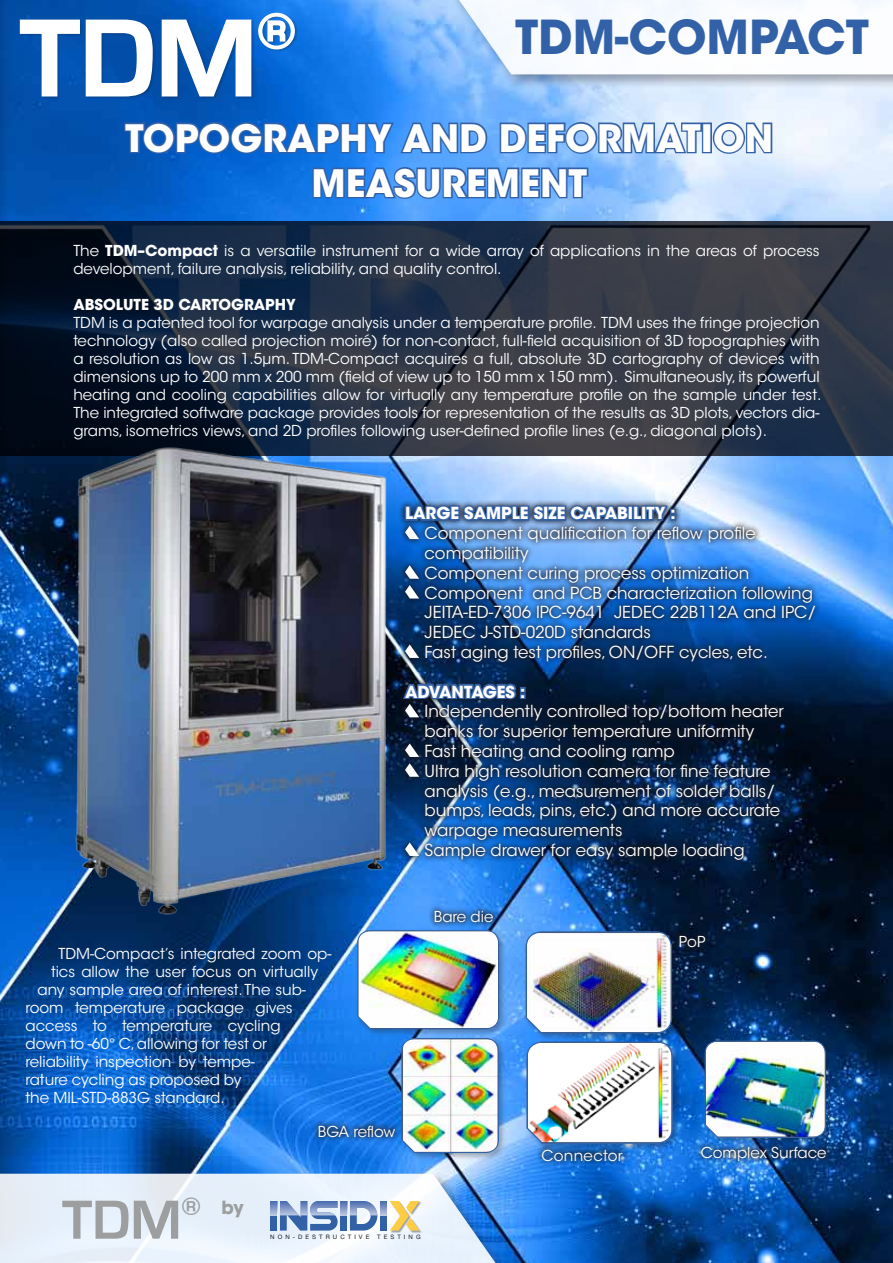
<style>
.page{position:relative;width:893px;height:1263px;background:#fff}
.page>*{position:absolute;margin:0;border:0;box-sizing:border-box;transform-origin:0 0}
.t1{font:700 57px "Eurostile";color:#9c9e9f}
.t2{font:700 46.5px "ITC Avant Garde Std";color:#3261a7}
.t3{font:700 37.5px/45px "ITC Avant Garde Std";color:#fff;text-align:center}
.t4{font:700 18px "ITC Avant Garde Std";color:#9c9e9f}
.t5{font:16.5px/19.8px "ITC Avant Garde Std";color:#fff}
.t6{font:700 16.5px "ITC Avant Garde Std";color:#fff}
.t7{font:15px/18px "ITC Avant Garde Std";color:#fff}
.t8{font:700 15px "ITC Avant Garde Std";color:#fff}
.t9{font:15px "ITC Avant Garde Std";letter-spacing:.02em;color:#fff}
.t10{font:6.15px "Helvetica Neue LT Std";letter-spacing:.5em;color:#1a171c}
.s1{font-weight:700}
.s2{font-family:"Eurostile";font-size:26.1px}
</style>
<div class="page">
<img style="left:0;top:0;width:893px;height:1263px">
<div style="left:702px;top:123px;width:10px;height:30px;border:3px solid #3261a7"></div>
<svg style="left:711px;top:120px;width:63px;height:35px;background:#9bb5d9"></svg>
<svg style="left:123px;top:109px;width:580px;height:92px;background:#4287d9"></svg>
<img style="left:418px;top:499px;width:403px;height:367px">
<svg style="left:418px;top:488px;width:258px;height:51px;background:#6a8ebd"></svg>
<svg style="left:418px;top:565px;width:1px;height:14px"></svg>
<svg style="left:418px;top:585px;width:1px;height:13px"></svg>
<svg style="left:418px;top:644px;width:1px;height:14px"></svg>
<svg style="left:418px;top:679px;width:108px;height:38px;background:#1c3b67"></svg>
<svg style="left:418px;top:743px;width:1px;height:14px"></svg>
<svg style="left:418px;top:763px;width:1px;height:14px"></svg>
<svg style="left:418px;top:842px;width:1px;height:14px"></svg>
<div style="left:432px;top:0;width:461px;height:89px;background:#1a171c;opacity:.4"></div>
<svg style="left:434px;top:0;width:459px;height:74px"></svg>
<div style="left:0;top:1171px;width:524px;height:92px;background:#1a171c;opacity:.4"></div>
<svg style="left:0;top:1174px;width:510px;height:89px;fill:#e7f1fc"></svg>
<div style="left:355px;top:928px;width:152px;height:109px;background:#1a171c;opacity:.3"></div>
<img style="left:357px;top:929px;width:143px;height:101px">
<div style="left:524px;top:929px;width:155px;height:112px;background:#1a171c;opacity:.3"></div>
<img style="left:525px;top:931px;width:148px;height:103px">
<div style="left:703px;top:1039px;width:131px;height:106px;background:#1a171c;opacity:.3"></div>
<img style="left:704px;top:1040px;width:122px;height:98px">
<div style="left:400px;top:1036px;width:107px;height:124px;background:#1a171c;opacity:.3"></div>
<img style="left:401px;top:1037px;width:98px;height:116px">
<div style="left:525px;top:1040px;width:155px;height:111px;background:#1a171c;opacity:.3"></div>
<img style="left:526px;top:1041px;width:147px;height:103px">
<div style="left:270px;top:1201px;width:7px;height:29px;background:#3261a7"></div>
<div style="left:340px;top:1201px;width:7px;height:29px;background:#3261a7"></div>
<div style="left:380px;top:1201px;width:7px;height:29px;background:#3261a7"></div>
<img style="left:389px;top:1200px;width:33px;height:33px">
<svg style="left:390px;top:1201px;width:29px;height:29px"></svg>
<svg style="left:270px;top:1201px;width:7px;height:14px"></svg>
<svg style="left:280px;top:1201px;width:58px;height:29px;background:#87a1cd"></svg>
<svg style="left:340px;top:1201px;width:7px;height:14px"></svg>
<svg style="left:350px;top:1201px;width:27px;height:29px"></svg>
<svg style="left:380px;top:1201px;width:7px;height:14px"></svg>
<div style="left:19px;top:12px;width:279px;height:88px;background:#1a171c;opacity:.25"></div>
<svg style="left:19px;top:12px;width:277px;height:86px"></svg>
<svg style="left:0;top:221px;width:893px;height:235px;background:#252f3f"></svg>
<img style="left:46px;top:442px;width:372px;height:491px">
<svg style="left:428px;top:904px;width:72px;height:25px;background:#3175c4"></svg>
<svg style="left:312px;top:1119px;width:89px;height:24px;background:#1a63bb"></svg>
<svg style="left:673px;top:929px;width:39px;height:24px"></svg>
<svg style="left:536px;top:1142px;width:93px;height:25px;background:#1f64b3"></svg>
<img style="left:695px;top:1140px;width:138px;height:27px">
<h2 class="t2" style="left:515px;top:6px;width:355px">TDM-COMPACT</h2>
<h3 class="t3" style="left:125px;top:115px;width:650px">TOPOGRAPHY AND DEFORMATION<br>MEASUREMENT</h3>
<p class="t7" style="left:73px;top:241px;width:748px">The <span class="s1">TDM–Compact</span> is a versatile instrument for a wide array of applications in the areas of process development, failure analysis, reliability, and quality control.</p>
<p class="t8" style="left:73px;top:294px;width:224px">ABSOLUTE 3D CARTOGRAPHY</p>
<p class="t7" style="left:73px;top:313px;width:750px">TDM is a patented tool for warpage analysis under a temperature profile. TDM uses the fringe projection technology (also called projection moiré) for non-contact, full-field acquisition of 3D topographies with a resolution as low as 1.5µm. TDM-Compact acquires a full, absolute 3D cartography of devices with dimensions up to 200 mm x 200 mm (field of view up to 150 mm x 150 mm). Simultaneously, its powerful heating and cooling capabilities allow for virtually any temperature profile on the sample under test.<br>The integrated software package provides tools for representation of the results as 3D plots, vectors dia&shy;grams, isometrics views, and 2D profiles following user-defined profile lines (e.g., diagonal plots).</p>
<p class="t6" style="left:405px;top:502px;width:272px">LARGE SAMPLE SIZE CAPABILITY :</p>
<p class="t5" style="left:425px;top:523px;width:393px">Component qualification for reflow profile compatibility<br>Component curing process optimization Component and PCB characterization following JEITA-ED-7306 IPC-9641 JEDEC 22B112A and IPC/ JEDEC J-STD-020D standards<br>Fast aging test profiles, ON/OFF cycles, etc.</p>
<p class="t6" style="left:405px;top:681px;width:122px">ADVANTAGES :</p>
<p class="t5" style="left:425px;top:702px;width:361px">Independently controlled top/bottom heater banks for superior temperature uniformity Fast heating and cooling ramp<br>Ultra high resolution camera for fine feature analysis (e.g., measurement of solder balls/ bumps, leads, pins, etc.) and more accurate warpage measurements<br>Sample drawer for easy sample loading</p>
<p class="t7" style="left:59px;top:945px;width:275px">TDM-Compact’s integrated zoom op-</p>
<p class="t7" style="left:51px;top:963px;width:269px">tics allow the user focus on virtually</p>
<p class="t7" style="left:38px;top:981px;width:270px">any sample area of interest. The sub-</p>
<p class="t7" style="left:26px;top:999px;width:269px">room temperature package gives</p>
<p class="t7" style="left:26px;top:1017px;width:257px">access to temperature cycling</p>
<p class="t7" style="left:26px;top:1035px;width:243px">down to -60° C, allowing for test or</p>
<p class="t7" style="left:26px;top:1053px;width:231px">reliability inspection by tempe-</p>
<p class="t7" style="left:26px;top:1071px;width:218px">rature cycling as proposed by</p>
<p class="t7" style="left:26px;top:1089px;width:201px">the MIL-STD-883G standard.</p>
<p class="t7" style="left:318px;top:1122px;width:79px">BGA reflow</p>
<p class="t7" style="left:434px;top:908px;width:61px">Bare die</p>
<p class="t4" style="left:182px;top:1196px;width:64px"><span class="s2">®</span> by</p>
<h1 class="t1" style="left:62px;top:1189px;width:121px">TDM</h1>
<p class="t10" style="left:270px;top:1233px;width:101px">NON-DESTRUCTIVE</p>
<p class="t10" style="left:377px;top:1233px;width:45px">TESTING</p>
<p class="t7" style="left:679px;top:932px;width:28px">PoP</p>
<p class="t9" style="left:542px;top:1146px;width:82px">Connector</p>
<p class="t7" style="left:701px;top:1144px;width:127px">Complex Surface</p>
</div>
